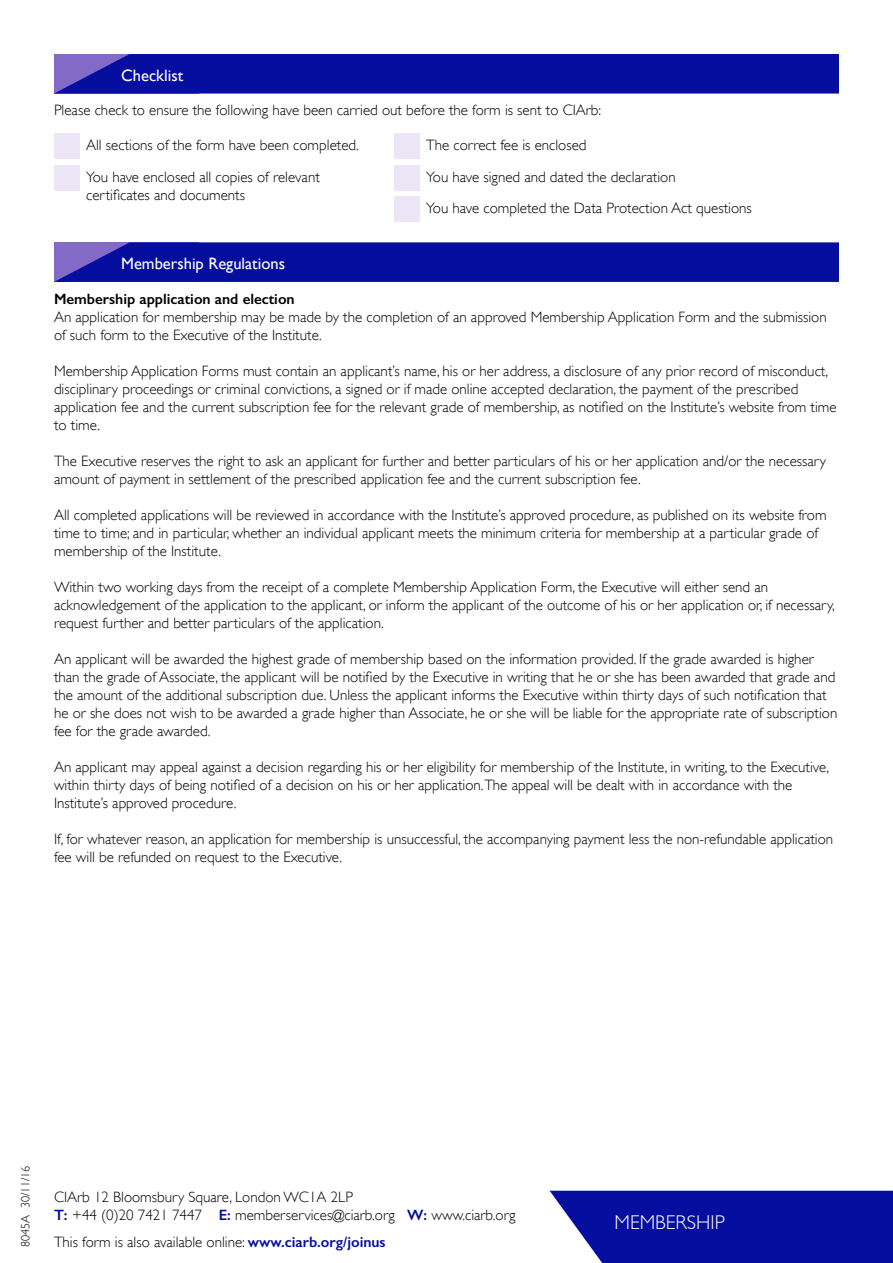
<style>
.page{position:relative;width:893px;height:1263px;background:#fff}
.page>*{position:absolute;margin:0;border:0;box-sizing:border-box;transform-origin:0 0}
.t1{font:300 19.8px "Gill Sans";color:#fff}
.t2{font:16.5px "Gill Sans";color:#fff}
.t3{font:300 15px/18px "Gill Sans";color:#000}
.t4{font:600 15px "Gill Sans";color:#000}
.t5{font:300 12px "Gill Sans";color:#000}
.s1{font-weight:600;color:#060e9f}
</style>
<div class="page">
<svg style="left:54px;top:54px;width:785px;height:40px;background:#0e14a1"></svg>
<svg style="left:54px;top:242px;width:785px;height:40px;background:#0e14a1"></svg>
<svg style="left:550px;top:1191px;width:343px;height:72px;background:#1820a6"></svg>
<div style="left:54px;top:133px;width:26px;height:25px;background:#ece5f5"></div>
<div style="left:54px;top:165px;width:26px;height:25px;background:#ece5f5"></div>
<div style="left:394px;top:133px;width:26px;height:25px;background:#ece5f5"></div>
<div style="left:394px;top:165px;width:26px;height:25px;background:#ece5f5"></div>
<div style="left:394px;top:197px;width:26px;height:25px;background:#ece5f5"></div>
<p class="t2" style="left:121px;top:65px;width:64px">Checklist</p>
<p class="t3" style="left:54px;top:101px;width:549px">Please check to ensure the following have been carried out before the form is sent to CIArb:</p>
<p class="t3" style="left:86px;top:129px;width:274px;line-height:32px">All sections of the form have been completed.<br>You have enclosed all copies of relevant</p>
<p class="t3" style="left:86px;top:186px;width:160px">certificates and documents</p>
<p class="t2" style="left:121px;top:254px;width:165px">Membership Regulations</p>
<p class="t3" style="left:426px;top:129px;width:327px;line-height:32px">The correct fee is enclosed<br>You have signed and dated the declaration<br>You have completed the Data Protection Act questions</p>
<p class="t4" style="left:54px;top:290px;width:242px">Membership application and election</p>
<p class="t3" style="left:54px;top:308px;width:774px">An application for membership may be made by the completion of an approved Membership Application Form and the submission of such form to the Executive of the Institute.</p>
<p class="t3" style="left:54px;top:362px;width:784px">Membership Application Forms must contain an applicant’s name, his or her address, a disclosure of any prior record of misconduct, disciplinary proceedings or criminal convictions, a signed or if made online accepted declaration, the payment of the prescribed application fee and the current subscription fee for the relevant grade of membership, as notified on the Institute’s website from time to time.</p>
<p class="t3" style="left:54px;top:452px;width:774px">The Executive reserves the right to ask an applicant for further and better particulars of his or her application and/or the necessary amount of payment in settlement of the prescribed application fee and the current subscription fee.</p>
<p class="t3" style="left:54px;top:506px;width:774px">All completed applications will be reviewed in accordance with the Institute’s approved procedure, as published on its website from time to time; and in particular, whether an individual applicant meets the minimum criteria for membership at a particular grade of membership of the Institute.</p>
<p class="t3" style="left:54px;top:578px;width:782px">Within two working days from the receipt of a complete Membership Application Form, the Executive will either send an acknowledgement of the application to the applicant, or inform the applicant of the outcome of his or her application or, if necessary, request further and better particulars of the application.</p>
<p class="t3" style="left:54px;top:650px;width:785px">An applicant will be awarded the highest grade of membership based on the information provided. If the grade awarded is higher than the grade of Associate, the applicant will be notified by the Executive in writing that he or she has been awarded that grade and the amount of the additional subscription due. Unless the applicant informs the Executive within thirty days of such notification that he or she does not wish to be awarded a grade higher than Associate, he or she will be liable for the appropriate rate of subscription fee for the grade awarded.</p>
<p class="t3" style="left:54px;top:758px;width:777px">An applicant may appeal against a decision regarding his or her eligibility for membership of the Institute, in writing, to the Executive, within thirty days of being notified of a decision on his or her application.The appeal will be dealt with in accordance with the<br>Institute’s approved procedure.</p>
<p class="t3" style="left:54px;top:830px;width:781px">If, for whatever reason, an application for membership is unsuccessful, the accompanying payment less the non-refundable application fee will be refunded on request to the Executive.</p>
<p class="t5" style="left:19px;top:1247px;width:83px;rotate:-90deg">8045A 30/11/16</p>
<p class="t3" style="left:54px;top:1188px;width:463px">CIArb 12 Bloomsbury Square, London WC1A 2LP<br><span class="s1">T:</span> +44 (0)20 7421 7447 <span class="s1">E:</span> memberservices@ciarb.org <span class="s1">W:</span> www.ciarb.org</p>
<p class="t3" style="left:54px;top:1232px;width:333px">This form is also available online: <span class="s1">www.ciarb.org/joinus</span></p>
<h1 class="t1" style="left:615px;top:1211px;width:112px">MEMBERSHIP</h1>
</div>
